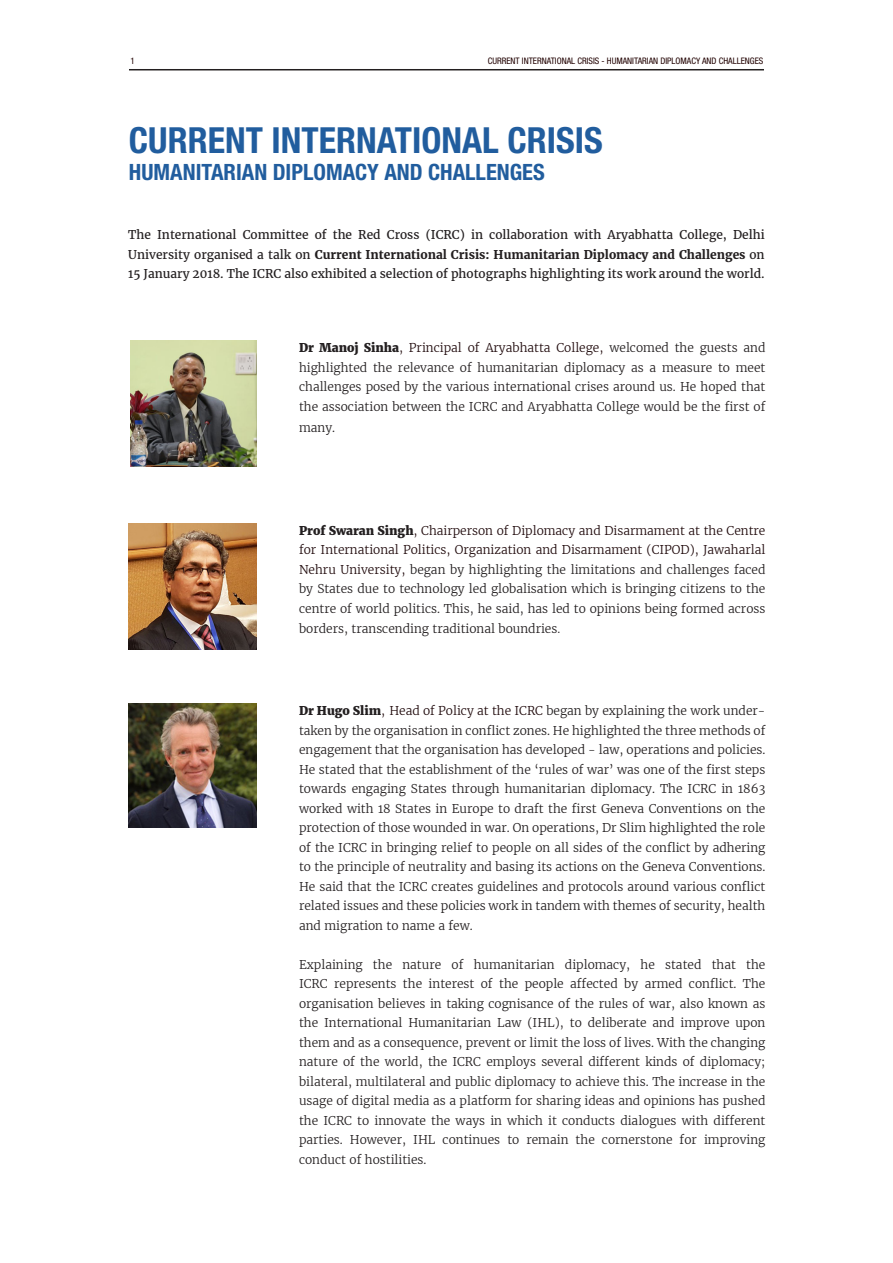
<style>
.page{position:relative;width:893px;height:1263px;background:#fff}
.page>*{position:absolute;margin:0;border:0;box-sizing:border-box;transform-origin:0 0}
.t1{font:700 condensed 36px "Helvetica Neue LT Std";color:#215d9e}
.t2{font:700 condensed 22.5px "Helvetica Neue LT Std";color:#215d9e}
.t3{font:300 12px/19.5px "Merriweather";color:#231f20;text-align:justify}
.t4{font:12px/19.5px "Merriweather";color:#231f20;text-align:justify}
.t5{font:condensed 9px "Helvetica Neue LT Std";color:#210000}
.s1{font-weight:700}
.s2{font-weight:900}
.s3{color:#210b0d}
.s4{font-family:"Helvetica Neue LT Std";font-weight:400;font-stretch:condensed}
</style>
<div class="page">
<img style="left:130px;top:340px;width:127px;height:126px">
<img style="left:129px;top:703px;width:128px;height:124px">
<img style="left:129px;top:523px;width:128px;height:126px">
<hr style="left:129px;top:69px;width:635px;height:1px;background:#231f20">
<p class="t5" style="left:130px;top:56px;width:6px">1</p>
<p class="t5" style="left:488px;top:56px;width:277px">CURRENT INTERNATIONAL CRISIS - HUMANITARIAN DIPLOMACY AND CHALLENGES</p>
<p class="t1" style="left:129px;top:119px;width:475px">CURRENT INTERNATIONAL CRISIS</p>
<p class="t2" style="left:129px;top:159px;width:417px">HUMANITARIAN DIPLOMACY AND CHALLENGES</p>
<p class="t4" style="left:128px;top:225px;width:638px">The International Committee of the Red Cross (ICRC) in collaboration with Aryabhatta College, Delhi University organised a talk on <span class="s1">Current International Crisis: Humanitarian Diplomacy and Challenges</span> on 15 January 2018. The ICRC also exhibited a selection of photographs highlighting its work around the world.</p>
<p class="t3" style="left:299px;top:338px;width:468px"><span class="s2">Dr Manoj Sinha</span><span class="s3">, Principal of Aryabhatta College,</span> welcomed the guests and highlighted the relevance of humanitarian diplomacy as a measure to meet challenges posed by the various international crises around us. He hoped that the association between the ICRC and Aryabhatta College would be the first of</p>
<p class="t3" style="left:299px;top:418px;width:38px">many.</p>
<p class="t3" style="left:299px;top:520px;width:468px"><span class="s2">Prof Swaran Singh</span><span class="s3">, Chairperson of Diplomacy and Disarmament at the Centre for International Politics, Organization and Disarmament (CIPOD), Jawaharlal Nehru University,</span> began by highlighting the limitations and challenges faced by States due to technology led globalisation which is bringing citizens to the centre of world politics. This, he said, has led to opinions being formed across borders, transcending traditional boundries<span class="s4">.</span></p>
<p class="t3" style="left:299px;top:701px;width:468px"><span class="s2">Dr Hugo Slim</span><span class="s3">, Head of Policy at the ICRC</span> began by explaining the work under&shy;taken by the organisation in conflict zones. He highlighted the three methods of engagement that the organisation has developed - law, operations and policies.<br>He stated that the establishment of the ‘rules of war’ was one of the first steps towards engaging States through humanitarian diplomacy. The ICRC in 1863 worked with 18 States in Europe to draft the first Geneva Conventions on the protection of those wounded in war. On operations, Dr Slim highlighted the role of the ICRC in bringing relief to people on all sides of the conflict by adhering to the principle of neutrality and basing its actions on the Geneva Conventions.<br>He said that the ICRC creates guidelines and protocols around various conflict related issues and these policies work in tandem with themes of security, health and migration to name a few.</p>
<p class="t3" style="left:299px;top:954px;width:468px">Explaining the nature of humanitarian diplomacy, he stated that the ICRC represents the interest of the people affected by armed conflict. The organisation believes in taking cognisance of the rules of war, also known as the International Humanitarian Law (IHL), to deliberate and improve upon them and as a consequence, prevent or limit the loss of lives. With the changing nature of the world, the ICRC employs several different kinds of diplomacy; bilateral, multilateral and public diplomacy to achieve this. The increase in the usage of digital media as a platform for sharing ideas and opinions has pushed the ICRC to innovate the ways in which it conducts dialogues with different parties. However, IHL continues to remain the cornerstone for improving conduct of hostilities.</p>
</div>
